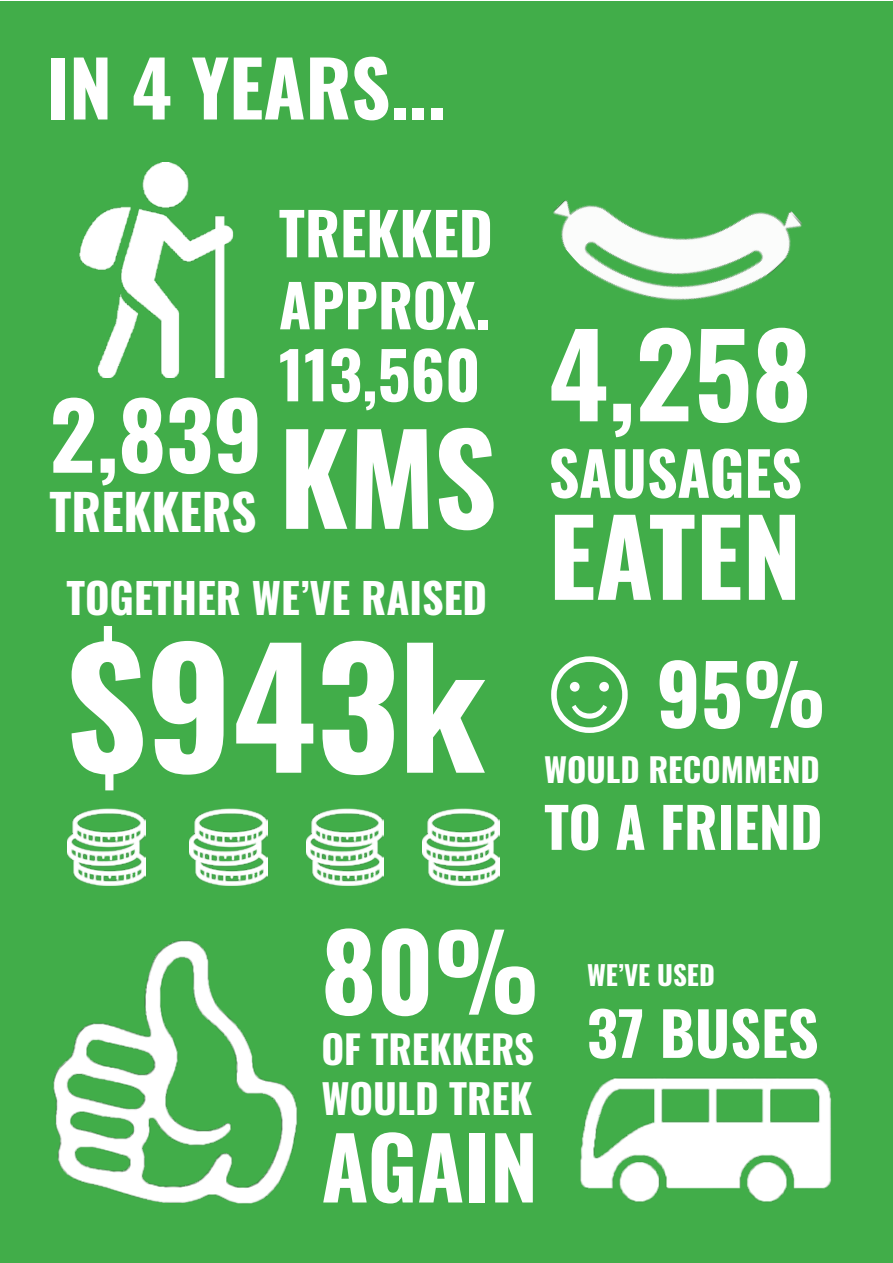
<style>
.page{position:relative;width:893px;height:1263px;background:#fff}
.page>*{position:absolute;margin:0;border:0;box-sizing:border-box;transform-origin:0 0}
.t1{font:700 160.5px "Oswald";color:#fff}
.t2{font:700 123px "Oswald";color:#fff}
.t3{font:900 123px "Arial";color:#fff}
.t4{font:700 114px "Oswald";color:#fff}
.t5{font:700 105px "Oswald";color:#fff}
.t6{font:700 91.5px "Oswald";color:#fff}
.t7{font:700 85.5px "Oswald";color:#fff}
.t8{font:700 82.5px "Oswald";color:#fff}
.t9{font:700 76.5px "Oswald";color:#fff}
.t10{font:700 64.5px "Oswald";color:#fff}
.t11{font:700 60px "Oswald";color:#fff}
.t12{font:700 58.5px/72px "Oswald";color:#fff}
.t13{font:700 55.5px "Oswald";color:#fff}
.t14{font:700 49.5px "Oswald";color:#fff}
.t15{font:700 42px "Oswald";color:#fff}
.t16{font:700 40.5px "Oswald";color:#fff}
.t17{font:700 39px "Oswald";color:#fff}
.t18{font:700 33px "Oswald";color:#fff}
.t19{font:700 27px "Oswald";color:#fff}
</style>
<div class="page">
<div style="left:0;top:2px;width:893px;height:1261px;background:#41ad49"></div>
<img style="left:79px;top:162px;width:155px;height:215px">
<img style="left:580px;top:1077px;width:252px;height:125px">
<img style="left:553px;top:200px;width:249px;height:101px">
<img style="left:53px;top:940px;width:245px;height:264px">
<img style="left:68px;top:808px;width:77px;height:78px">
<img style="left:190px;top:808px;width:77px;height:78px">
<img style="left:306px;top:808px;width:77px;height:78px">
<img style="left:422px;top:808px;width:77px;height:78px">
<h3 class="t9" style="left:46px;top:48px;width:402px">IN 4 YEARS...</h3>
<h3 class="t6" style="left:50px;top:388px;width:214px">2,839</h3>
<p class="t14" style="left:50px;top:486px;width:209px">TREKKERS</p>
<h3 class="t12" style="left:279px;top:201px;width:216px">TREKKED<br>APPROX.</h3>
<h3 class="t10" style="left:279px;top:341px;width:203px">113,560</h3>
<h2 class="t2" style="left:279px;top:414px;width:220px">KMS</h2>
<p class="t15" style="left:67px;top:576px;width:422px">TOGETHER WE’VE RAISED</p>
<h1 class="t1" style="left:68px;top:623px;width:419px">$943k</h1>
<h3 class="t4" style="left:549px;top:315px;width:264px">4,258</h3>
<h3 class="t11" style="left:549px;top:442px;width:255px">SAUSAGES</h3>
<h3 class="t5" style="left:549px;top:502px;width:254px">EATEN</h3>
<h2 class="t3" style="left:527px;top:593px;width:127px">☺</h2>
<h3 class="t8" style="left:656px;top:651px;width:171px">95%</h3>
<p class="t18" style="left:544px;top:752px;width:277px">WOULD RECOMMEND</p>
<h3 class="t13" style="left:544px;top:798px;width:280px">TO A FRIEND</h3>
<h3 class="t5" style="left:321px;top:917px;width:220px">80%</h3>
<p class="t17" style="left:321px;top:1029px;width:214px">OF TREKKERS</p>
<p class="t16" style="left:321px;top:1078px;width:213px">WOULD TREK</p>
<h3 class="t7" style="left:321px;top:1123px;width:218px">AGAIN</h3>
<p class="t19" style="left:587px;top:961px;width:129px">WE’VE USED</p>
<h3 class="t11" style="left:587px;top:1002px;width:233px">37 BUSES</h3>
</div>
